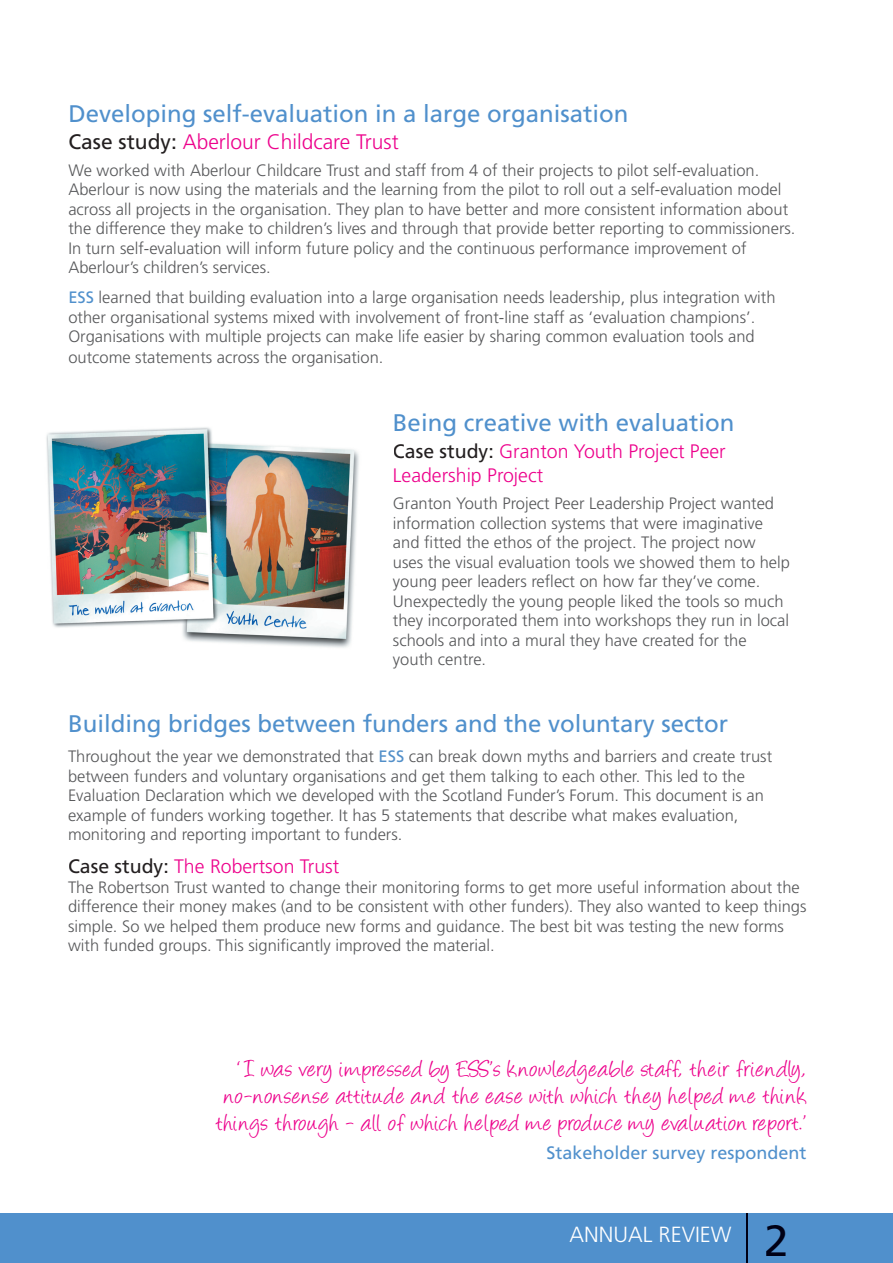
<style>
.page{position:relative;width:893px;height:1263px;background:#fff}
.page>*{position:absolute;margin:0;border:0;box-sizing:border-box;transform-origin:0 0}
.t1{font:27px/27px "Angelina";letter-spacing:.04em;color:#ed028c;text-align:right}
.t2{font:24px "Frutiger";color:#5090cc}
.t3{font:300 21.9px "Frutiger";color:#fff}
.t4{font:300 21px "Frutiger";color:#ed028c}
.t5{font:300 19.5px/24px "Frutiger";color:#ed028c}
.t6{font:18px "Frutiger";color:#5090cc}
.t7{font:300 16.5px/19.5px "Frutiger";color:#57585a}
.s1{font-weight:400;color:#231f20}
.s2{font-weight:400;color:#5090cc}
.s3{font-weight:400;color:#528fc9}
.s4{font-weight:400;font-size:43.65px;color:#000015}
</style>
<div class="page">
<img style="left:46px;top:427px;width:313px;height:221px">
<div style="left:0;top:1213px;width:893px;height:50px;background:#5090cc"></div>
<hr style="left:747px;top:1213px;width:1px;height:50px;background:#000015">
<h2 class="t2" style="left:68px;top:99px;width:562px">Developing self-evaluation in a large organisation</h2>
<p class="t4" style="left:68px;top:130px;width:332px"><span class="s1">Case study:</span> Aberlour Childcare Trust</p>
<p class="t7" style="left:68px;top:160px;width:729px">We worked with Aberlour Childcare Trust and staff from 4 of their projects to pilot self-evaluation.<br>Aberlour is now using the materials and the learning from the pilot to roll out a self-evaluation model across all projects in the organisation. They plan to have better and more consistent information about the difference they make to children’s lives and through that provide better reporting to commissioners.<br>In turn self-evaluation will inform future policy and the continuous performance improvement of Aberlour’s children’s services.</p>
<p class="t7" style="left:68px;top:288px;width:709px"><span class="s2">ESS</span> learned that building evaluation into a large organisation needs leadership, plus integration with other organisational systems mixed with involvement of front-line staff as ‘evaluation champions’.<br>Organisations with multiple projects can make life easier by sharing common evaluation tools and</p>
<p class="t7" style="left:68px;top:348px;width:317px">outcome statements across the organisation.</p>
<h2 class="t2" style="left:393px;top:409px;width:343px">Being creative with evaluation</h2>
<p class="t5" style="left:393px;top:439px;width:334px"><span class="s1">Case study:</span> Granton Youth Project Peer<br>Leadership Project</p>
<p class="t7" style="left:393px;top:494px;width:399px">Granton Youth Project Peer Leadership Project wanted information collection systems that were imaginative and fitted the ethos of the project. The project now<br>uses the visual evaluation tools we showed them to help young peer leaders reflect on how far they’ve come.<br>Unexpectedly the young people liked the tools so much they incorporated them into workshops they run in local schools and into a mural they have created for the youth centre.</p>
<h2 class="t2" style="left:68px;top:710px;width:662px">Building bridges between funders and the voluntary sector</h2>
<p class="t7" style="left:68px;top:746px;width:706px">Throughout the year we demonstrated that <span class="s3">ESS</span> can break down myths and barriers and create trust between funders and voluntary organisations and get them talking to each other. This led to the Evaluation Declaration which we developed with the Scotland Funder’s Forum. This document is an example of funders working together. It has 5 statements that describe what makes evaluation, monitoring and reporting important to funders.</p>
<p class="t5" style="left:68px;top:854px;width:273px"><span class="s1">Case study:</span> The Robertson Trust</p>
<p class="t7" style="left:68px;top:877px;width:740px">The Robertson Trust wanted to change their monitoring forms to get more useful information about the difference their money makes (and to be consistent with other funders). They also wanted to keep things simple. So we helped them produce new forms and guidance. The best bit was testing the new forms with funded groups. This significantly improved the material.</p>
<h1 class="t1" style="left:216px;top:1058px;width:592px">‘I was very impressed by ESS’s knowledgeable staff, their friendly, no-nonsense attitude and the ease with which they helped me think things through - all of which helped me produce my evaluation report.’</h1>
<p class="t6" style="left:546px;top:1142px;width:262px">Stakeholder survey respondent</p>
<h3 class="t3" style="left:570px;top:1222px;width:220px">ANNUAL REVIEW <span class="s4">2</span></h3>
</div>
